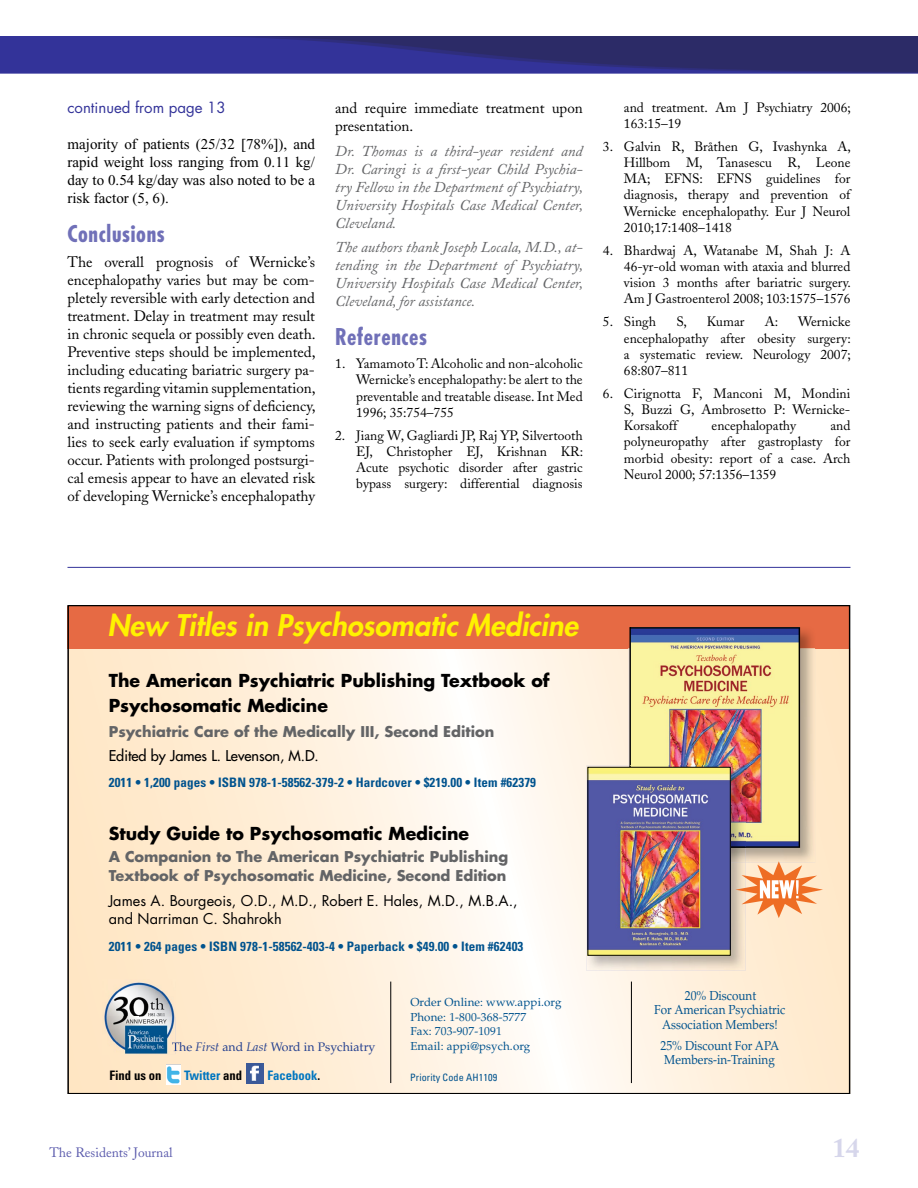
<style>
.page{position:relative;width:918px;height:1188px;background:#fff}
.page>*{position:absolute;margin:0;border:0;box-sizing:border-box;transform-origin:0 0}
.t1{font:italic 800 28.95px "Futura";color:#fff200}
.t2{font:700 27px "Adobe Caslon";color:#d6d6eb}
.t3{font:700 condensed 22.5px "Futura";letter-spacing:.025em;color:#7070b8}
.t4{font:700 17.4px/24.6px "Futura";color:#000}
.t5{font:15px/18px "Adobe Caslon";color:#000;text-align:justify}
.t6{font:italic 15px/18px "Adobe Caslon";color:#636466;text-align:justify}
.t7{font:15px/18px "Times New Roman";color:#000;text-align:justify}
.t8{font:15px "Futura";color:#339}
.t9{font:700 14.55px/18.9px "Futura";color:#636466}
.t10{font:14.55px/18.1px "Futura";color:#000}
.t11{font:14.55px "Futura";color:#000}
.t12{font:13.5px/16.2px "Adobe Caslon";color:#000;text-align:justify}
.t13{font:13.5px "Adobe Caslon";color:#5c5cad}
.t14{font:700 condensed 13.05px "Univers";letter-spacing:.01em;color:#00538e}
.t15{font:13.05px/14.5px "Palatino";color:#00538e;text-align:center;scale:.9 1}
.t16{font:700 condensed 13.05px "Univers";color:#0076c0}
.t17{font:700 condensed 13.05px "Univers";color:#000}
.t18{font:12.3px "Palatino";color:#25408f}
.t19{font:11.55px/14.5px "Palatino";letter-spacing:.01em;color:#00538e}
.t20{font:condensed 10.2px "Univers";letter-spacing:.01em;color:#00538e}
.s1{font-style:italic}
.s2{color:#000}
</style>
<div class="page">
<img style="left:0;top:36px;width:918px;height:38px">
<svg style="left:70px;top:648px;width:778px;height:444px"></svg>
<div style="left:68px;top:606px;width:782px;height:42px;background:#e66a44"></div>
<img style="left:246px;top:1063px;width:18px;height:21px">
<img style="left:166px;top:1064px;width:14px;height:20px">
<hr style="left:390px;top:982px;width:1px;height:101px;background:#000">
<hr style="left:631px;top:982px;width:1px;height:101px;background:#000">
<img style="left:102px;top:979px;width:74px;height:75px">
<svg style="left:172px;top:1042px;width:4px;height:9px"></svg>
<img style="left:628px;top:627px;width:187px;height:234px">
<img style="left:629px;top:627px;width:171px;height:221px">
<img style="left:586px;top:766px;width:160px;height:205px">
<img style="left:630px;top:766px;width:116px;height:81px">
<img style="left:590px;top:769px;width:139px;height:185px">
<div style="left:588px;top:767px;width:143px;height:189px;border:1px solid #000"></div>
<svg style="left:735px;top:861px;width:88px;height:57px;background:#f6c29b"></svg>
<hr style="left:68px;top:567px;width:782px;height:1px;background:#339">
<p class="t8" style="left:68px;top:98px;width:160px">continued from page 13</p>
<p class="t7" style="left:68px;top:135px;width:249px">majority of patients (25/32 [78%]), and rapid weight loss ranging from 0.11 kg/ day to 0.54 kg/day was also noted to be a risk factor (5, 6).</p>
<h3 class="t3" style="left:68px;top:220px;width:99px">Conclusions</h3>
<p class="t5" style="left:68px;top:253px;width:250px">The overall prognosis of Wernicke’s encephalopathy varies but may be com&shy;pletely reversible with early detection and treatment. Delay in treatment may result in chronic sequela or possibly even death.<br>Preventive steps should be implemented, including educating bariatric surgery pa&shy;tients regarding vitamin supplementation, reviewing the warning signs of deficiency, and instructing patients and their fami&shy;lies to seek early evaluation if symptoms occur. Patients with prolonged postsurgi&shy;cal emesis appear to have an elevated risk of developing Wernicke’s encephalopathy</p>
<p class="t5" style="left:335px;top:99px;width:249px">and require immediate treatment upon presentation.</p>
<p class="t6" style="left:335px;top:142px;width:249px">Dr. Thomas is a third-year resident and Dr. Caringi is a first-year Child Psychia&shy;try Fellow in the Department of Psychiatry, University Hospitals Case Medical Center, Cleveland.</p>
<p class="t6" style="left:335px;top:239px;width:249px">The authors thank Joseph Locala, M.D., at&shy;tending in the Department of Psychiatry, University Hospitals Case Medical Center, Cleveland, for assistance.</p>
<h3 class="t3" style="left:335px;top:323px;width:93px">References</h3>
<p class="t12" style="left:356px;top:356px;width:228px;text-indent:-21px">1. Yamamoto T: Alcoholic and non-alcoholic Wernicke’s encephalopathy: be alert to the preventable and treatable disease. Int Med 1996; 35:754–755</p>
<p class="t12" style="left:356px;top:427px;width:228px;text-indent:-21px">2. Jiang W, Gagliardi JP, Raj YP, Silvertooth EJ, Christopher EJ, Krishnan KR:<br>Acute psychotic disorder after gastric bypass surgery: differential diagnosis</p>
<p class="t12" style="left:624px;top:99px;width:228px">and treatment. Am J Psychiatry 2006;<br>163:15–19</p>
<p class="t12" style="left:624px;top:138px;width:229px;text-indent:-21px">3. Galvin R, Bråthen G, Ivashynka A, Hillbom M, Tanasescu R, Leone MA; EFNS: EFNS guidelines for diagnosis, therapy and prevention of Wernicke encephalopathy. Eur J Neurol 2010;17:1408–1418</p>
<p class="t12" style="left:624px;top:242px;width:229px;text-indent:-21px">4. Bhardwaj A, Watanabe M, Shah J: A 46-yr-old woman with ataxia and blurred vision 3 months after bariatric surgery.<br>Am J Gastroenterol 2008; 103:1575–1576</p>
<p class="t12" style="left:603px;top:314px;width:55px">5. Singh</p>
<p class="t12" style="left:677px;top:314px;width:12px">S,</p>
<p class="t12" style="left:707px;top:314px;width:39px">Kumar</p>
<p class="t12" style="left:765px;top:314px;width:15px">A:</p>
<p class="t12" style="left:624px;top:314px;width:228px;text-indent:174px">Wernicke encephalopathy after obesity surgery: a systematic review. Neurology 2007; 68:807–811</p>
<p class="t12" style="left:624px;top:385px;width:228px;text-indent:-21px">6. Cirignotta F, Manconi M, Mondini S, Buzzi G, Ambrosetto P: Wernicke-Korsakoff</p>
<p class="t12" style="left:624px;top:418px;width:228px;text-indent:207px">and polyneuropathy after gastroplasty for morbid obesity: report of a case. Arch Neurol 2000; 57:1356–1359</p>
<p class="t12" style="left:712px;top:418px;width:86px">encephalopathy</p>
<h1 class="t1" style="left:108px;top:607px;width:472px">New Titles in Psychosomatic Medicine</h1>
<p class="t4" style="left:109px;top:668px;width:442px">The American Psychiatric Publishing Textbook of<br>Psychosomatic Medicine</p>
<p class="t9" style="left:109px;top:722px;width:387px">Psychiatric Care of the Medically III, Second Edition</p>
<p class="t11" style="left:109px;top:746px;width:212px">Edited by James L. Levenson, M.D.</p>
<p class="t14" style="left:109px;top:775px;width:429px">2011 • 1,200 pages • ISBN 978-1-58562-379-2 • Hardcover • $219.00 • Item #62379</p>
<p class="t4" style="left:109px;top:821px;width:362px">Study Guide to Psychosomatic Medicine</p>
<p class="t9" style="left:109px;top:847px;width:401px">A Companion to The American Psychiatric Publishing<br>Textbook of Psychosomatic Medicine, Second Edition</p>
<p class="t10" style="left:109px;top:891px;width:410px">James A. Bourgeois, O.D., M.D., Robert E. Hales, M.D., M.B.A., and Narriman C. Shahrokh</p>
<p class="t14" style="left:109px;top:938px;width:416px">2011 • 264 pages • ISBN 978-1-58562-403-4 • Paperback • $49.00 • Item #62403</p>
<p class="t18" style="left:172px;top:1040px;width:205px">The <span class="s1">First</span> and <span class="s1">Last</span> Word in Psychiatry</p>
<p class="t19" style="left:410px;top:995px;width:153px">Order Online: www.appi.org<br>Phone: 1-800-368-5777<br>Fax: 703-907-1091<br>Email: appi@psych.org</p>
<p class="t15" style="left:654px;top:988px;width:147px">20% Discount<br>For American Psychiatric<br>Association Members!</p>
<p class="t15" style="left:661px;top:1038px;width:133px;text-align:left">25% Discount For APA<br>Members-in-Training</p>
<p class="t17" style="left:110px;top:1068px;width:54px">Find us on</p>
<p class="t16" style="left:184px;top:1068px;width:60px">Twitter <span class="s2">and</span></p>
<p class="t16" style="left:267px;top:1068px;width:54px">Facebook<span class="s2">.</span></p>
<p class="t20" style="left:410px;top:1071px;width:89px">Priority Code AH1109</p>
<p class="t13" style="left:50px;top:1145px;width:125px">The Residents’ Journal</p>
<h2 class="t2" style="left:832px;top:1132px;width:28px">14</h2>
</div>
